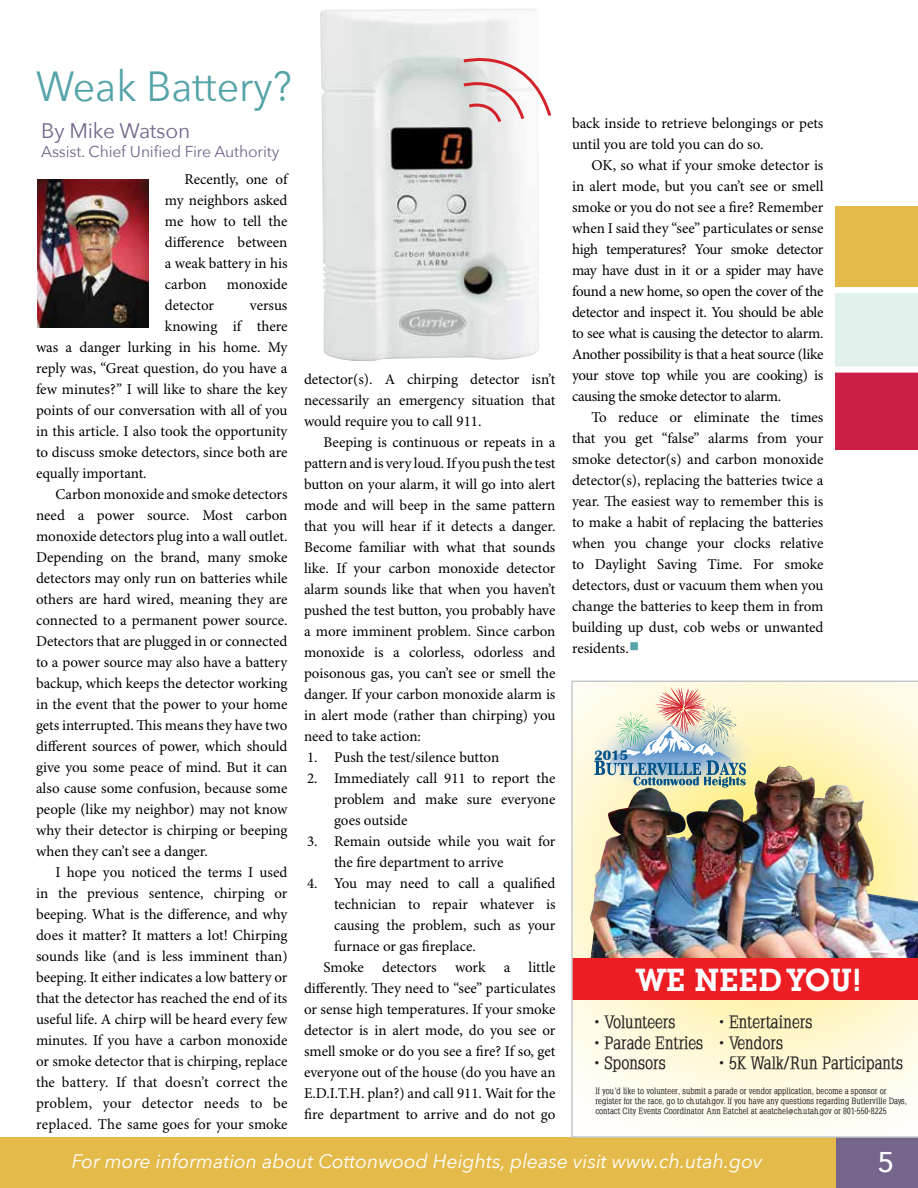
<style>
.page{position:relative;width:918px;height:1188px;background:#fff}
.page>*{position:absolute;margin:0;border:0;box-sizing:border-box;transform-origin:0 0}
.t1{font:42px "Avenir Next";color:#56a4a8;scale:.94 1}
.t2{font:600 31.35px "Lubalin Graph IT Cby BT";color:#fff}
.t3{font:500 28.5px "Avenir Next";color:#fff}
.t4{font:21px "Avenir Next";letter-spacing:-.01em;color:#75658b}
.t5{font:italic 19.5px "Avenir Next";color:#fff}
.t6{font:700 17.25px "Napoleodoni";color:#231f20}
.t7{font:15.75px "Avenir Next";letter-spacing:-.01em;color:#75658b}
.t8{font:15px/21px "Minion Pro";color:#000;text-align:justify}
.t9{font:15px "Minion Pro";letter-spacing:.02em;color:#000}
.t10{font:700 14.1px "Britannic";color:#005288}
.t11{font:700 8.7px/10.4px "Napoleodoni";color:#231f20}
.s1{font-size:27px;color:#56a4a8}
</style>
<div class="page">
<div style="left:1px;top:1138px;width:904px;height:50px;background:#e4bb4a"></div>
<div style="left:836px;top:1138px;width:82px;height:50px;background:#75658b"></div>
<hr style="left:0;top:1138px;width:2px;height:50px;background:#e4bb4a">
<img style="left:571px;top:681px;width:347px;height:457px">
<img style="left:320px;top:9px;width:219px;height:353px">
<svg style="left:461px;top:45px;width:91px;height:80px"></svg>
<div style="left:836px;top:290px;width:82px;height:81px;background:#e2f1ec"></div>
<div style="left:836px;top:368px;width:82px;height:81px;background:#cb1f45"></div>
<div style="left:836px;top:206px;width:82px;height:87px;background:#e4bb4a"></div>
<div style="left:832px;top:287px;width:86px;height:6px;background:#fff"></div>
<div style="left:832px;top:367px;width:86px;height:6px;background:#fff"></div>
<img style="left:38px;top:179px;width:110px;height:149px">
<h1 class="t1" style="left:36px;top:50px;width:274px">Weak Battery?</h1>
<h3 class="t4" style="left:41px;top:113px;width:150px">By Mike Watson</h3>
<p class="t7" style="left:41px;top:138px;width:240px">Assist. Chief Unified Fire Authority</p>
<p class="t8" style="left:165px;top:169px;width:124px;text-indent:20px">Recently, one of my neighbors asked me how to tell the difference between a weak battery in his carbon</p>
<p class="t8" style="left:227px;top:274px;width:62px">monoxide</p>
<p class="t8" style="left:165px;top:295px;width:51px">detector</p>
<p class="t8" style="left:250px;top:295px;width:39px">versus</p>
<p class="t8" style="left:165px;top:316px;width:124px">knowing if there</p>
<p class="t8" style="left:36px;top:337px;width:253px">was a danger lurking in his home. My</p>
<p class="t8" style="left:36px;top:358px;width:253px">reply was, “Great question, do you have a</p>
<p class="t8" style="left:36px;top:379px;width:253px">few minutes?” I will like to share the key</p>
<p class="t8" style="left:36px;top:400px;width:253px">points of our conversation with all of you</p>
<p class="t8" style="left:36px;top:421px;width:253px">in this article. I also took the opportunity</p>
<p class="t8" style="left:36px;top:442px;width:253px">to discuss smoke detectors, since both are</p>
<p class="t8" style="left:36px;top:463px;width:112px">equally important.</p>
<p class="t8" style="left:56px;top:484px;width:234px">Carbon monoxide and smoke detectors</p>
<p class="t8" style="left:36px;top:505px;width:253px">need a power source. Most carbon</p>
<p class="t8" style="left:36px;top:526px;width:253px">monoxide detectors plug into a wall outlet.</p>
<p class="t8" style="left:36px;top:547px;width:253px">Depending on the brand, many smoke</p>
<p class="t8" style="left:36px;top:568px;width:253px">detectors may only run on batteries while</p>
<p class="t8" style="left:36px;top:589px;width:253px">others are hard wired, meaning they are</p>
<p class="t8" style="left:36px;top:610px;width:253px">connected to a permanent power source.</p>
<p class="t8" style="left:36px;top:631px;width:253px">Detectors that are plugged in or connected</p>
<p class="t8" style="left:36px;top:652px;width:253px">to a power source may also have a battery</p>
<p class="t8" style="left:36px;top:673px;width:253px">backup, which keeps the detector working</p>
<p class="t8" style="left:36px;top:694px;width:253px">in the event that the power to your home</p>
<p class="t8" style="left:36px;top:715px;width:253px">gets interrupted. This means they have two</p>
<p class="t8" style="left:36px;top:736px;width:253px">different sources of power, which should</p>
<p class="t8" style="left:36px;top:757px;width:253px">give you some peace of mind. But it can</p>
<p class="t8" style="left:36px;top:778px;width:253px">also cause some confusion, because some</p>
<p class="t8" style="left:36px;top:799px;width:253px">people (like my neighbor) may not know</p>
<p class="t8" style="left:36px;top:820px;width:253px">why their detector is chirping or beeping</p>
<p class="t8" style="left:36px;top:841px;width:173px">when they can’t see a danger.</p>
<p class="t8" style="left:56px;top:862px;width:234px">I hope you noticed the terms I used</p>
<p class="t8" style="left:36px;top:883px;width:253px">in the previous sentence, chirping or</p>
<p class="t8" style="left:36px;top:904px;width:253px">beeping. What is the difference, and why</p>
<p class="t8" style="left:36px;top:925px;width:253px">does it matter? It matters a lot! Chirping</p>
<p class="t8" style="left:36px;top:946px;width:253px">sounds like (and is less imminent than)</p>
<p class="t8" style="left:36px;top:967px;width:253px">beeping. It either indicates a low battery or</p>
<p class="t8" style="left:36px;top:988px;width:253px">that the detector has reached the end of its</p>
<p class="t8" style="left:36px;top:1009px;width:253px">useful life. A chirp will be heard every few</p>
<p class="t8" style="left:36px;top:1030px;width:253px">minutes. If you have a carbon monoxide</p>
<p class="t8" style="left:36px;top:1051px;width:253px">or smoke detector that is chirping, replace</p>
<p class="t9" style="left:36px;top:1073px;width:253px">the battery. If that doesn’t correct the</p>
<p class="t8" style="left:36px;top:1093px;width:253px">problem, your detector needs to be</p>
<p class="t8" style="left:36px;top:1114px;width:253px">replaced. The same goes for your smoke</p>
<p class="t8" style="left:304px;top:369px;width:253px">detector(s). A chirping detector isn’t necessarily an emergency situation that would require you to call 911.</p>
<p class="t8" style="left:304px;top:432px;width:253px;text-indent:20px">Beeping is continuous or repeats in a pattern and is very loud. If you push the test button on your alarm, it will go into alert mode and will beep in the same pattern that you will hear if it detects a danger.<br>Become familiar with what that sounds like. If your carbon monoxide detector alarm sounds like that when you haven’t pushed the test button, you probably have a more imminent problem. Since carbon monoxide is a colorless, odorless and poisonous gas, you can’t see or smell the danger. If your carbon monoxide alarm is in alert mode (rather than chirping) you need to take action:</p>
<p class="t8" style="left:307px;top:747px;width:194px">1. Push the test/silence button</p>
<p class="t8" style="left:334px;top:768px;width:223px;text-indent:-27px">2. Immediately call 911 to report the problem and make sure everyone goes outside</p>
<p class="t8" style="left:334px;top:831px;width:223px;text-indent:-27px">3. Remain outside while you wait for the fire department to arrive</p>
<p class="t8" style="left:307px;top:873px;width:250px">4. You may need to call a qualified</p>
<p class="t8" style="left:334px;top:894px;width:223px">technician to repair whatever is</p>
<p class="t8" style="left:334px;top:915px;width:223px">causing the problem, such as your</p>
<p class="t8" style="left:334px;top:936px;width:143px">furnace or gas fireplace.</p>
<p class="t8" style="left:324px;top:957px;width:234px">Smoke detectors work a little</p>
<p class="t8" style="left:304px;top:978px;width:253px">differently. They need to “see” particulates</p>
<p class="t8" style="left:304px;top:999px;width:253px">or sense high temperatures. If your smoke</p>
<p class="t8" style="left:304px;top:1020px;width:253px">detector is in alert mode, do you see or</p>
<p class="t8" style="left:304px;top:1041px;width:253px">smell smoke or do you see a fire? If so, get</p>
<p class="t8" style="left:304px;top:1062px;width:253px">everyone out of the house (do you have an</p>
<p class="t8" style="left:304px;top:1083px;width:253px">E.D.I.T.H. plan?) and call 911. Wait for the</p>
<p class="t8" style="left:304px;top:1104px;width:253px">fire department to arrive and do not go</p>
<p class="t8" style="left:572px;top:113px;width:253px">back inside to retrieve belongings or pets until you are told you can do so.</p>
<p class="t8" style="left:572px;top:155px;width:253px;text-indent:19px">OK, so what if your smoke detector is in alert mode, but you can’t see or smell smoke or you do not see a fire? Remember when I said they “see” particulates or sense high temperatures? Your smoke detector may have dust in it or a spider may have found a new home, so open the cover of the detector and inspect it. You should be able to see what is causing the detector to alarm.<br>Another possibility is that a heat source (like your stove top while you are cooking) is causing the smoke detector to alarm.</p>
<p class="t8" style="left:572px;top:407px;width:253px;text-indent:19px">To reduce or eliminate the times that you get “false” alarms from your smoke detector(s) and carbon monoxide detector(s), replacing the batteries twice a year. The easiest way to remember this is to make a habit of replacing the batteries when you change your clocks relative to Daylight Saving Time. For smoke detectors, dust or vacuum them when you change the batteries to keep them in from building up dust, cob webs or unwanted residents.<span class="s1">■</span></p>
<p class="t10" style="left:594px;top:747px;width:35px">2015</p>
<h2 class="t2" style="left:637px;top:961px;width:227px">WE NEED YOU!</h2>
<p class="t6" style="left:719px;top:1012px;width:96px">• Entertainers</p>
<p class="t6" style="left:719px;top:1032px;width:66px">• Vendors</p>
<p class="t6" style="left:719px;top:1053px;width:186px">• 5K Walk/Run Participants</p>
<p class="t6" style="left:594px;top:1012px;width:83px">• Volunteers</p>
<p class="t6" style="left:594px;top:1032px;width:111px">• Parade Entries</p>
<p class="t6" style="left:594px;top:1053px;width:74px">• Sponsors</p>
<p class="t11" style="left:595px;top:1085px;width:313px">If you’d like to volunteer, submit a parade or vendor application, become a sponsor or register for the race, go to ch.utah.gov. If you have any questions regarding Butlerville Days, contact City Events Coordinator Ann Eatchel at aeatchel@ch.utah.gov or 801-550-8225</p>
<h3 class="t5" style="left:72px;top:1144px;width:692px">For more information about Cottonwood Heights, please visit www.ch.utah.gov</h3>
<h3 class="t3" style="left:877px;top:1138px;width:18px">5</h3>
</div>
